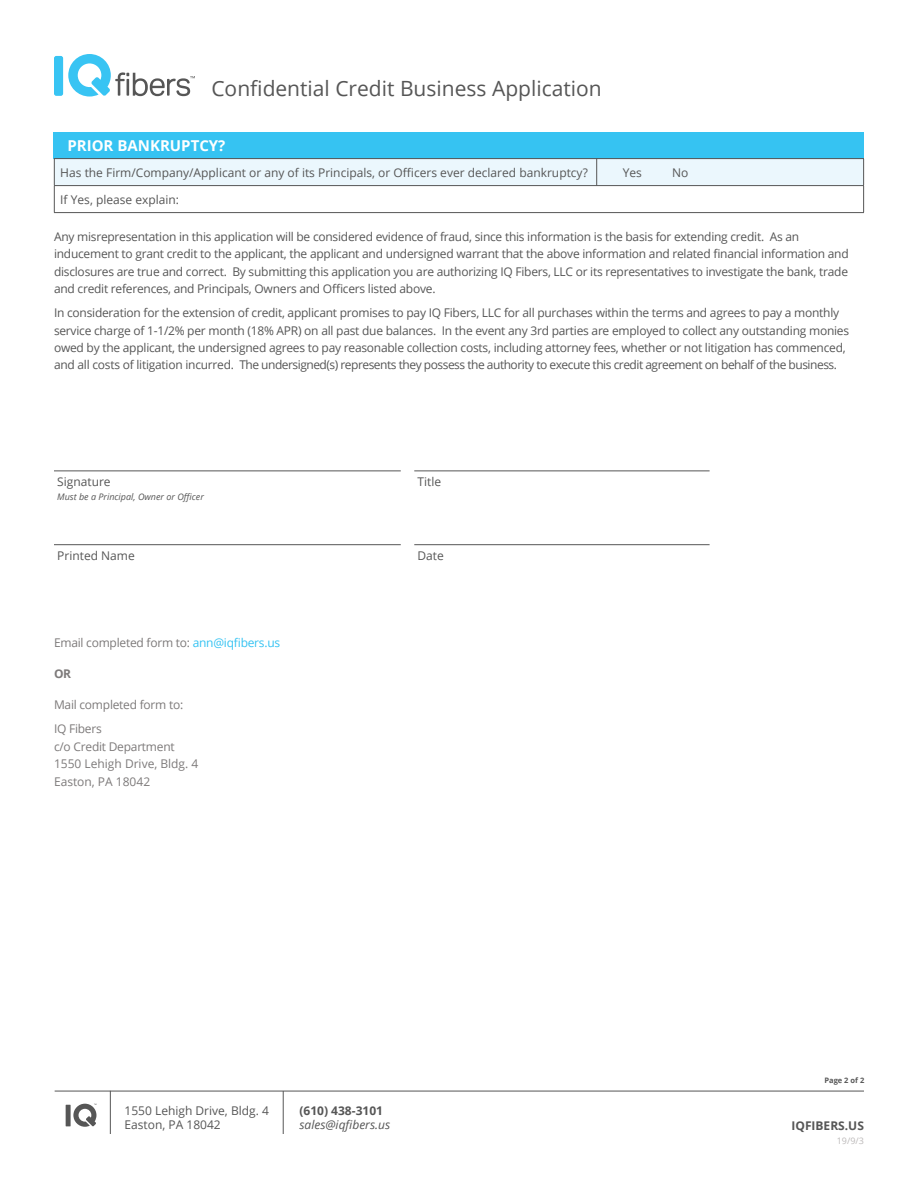
<style>
.page{position:relative;width:918px;height:1188px;background:#fff}
.page>*{position:absolute;margin:0;border:0;box-sizing:border-box;transform-origin:0 0}
.t1{font:21px "Open Sans";color:#565656}
.t2{font:700 15px "Open Sans";color:#fff}
.t3{font:12px/17.4px "Open Sans";letter-spacing:-.02em;color:#565656}
.t4{font:12px/14.4px "Open Sans";color:#565656}
.t5{font:12px/24.2px "Open Sans";letter-spacing:-.02em;color:#7d7a7a}
.t6{font:12px/17.4px "Open Sans";color:#7d7a7a}
.t7{font:700 12px "Open Sans";color:#565656}
.t8{font:italic 12px "Open Sans";color:#565656}
.t9{font:700 12px "Open Sans";color:#7d7a7a}
.t10{font:italic 9px "Open Sans";color:#565656}
.t11{font:9px "Open Sans";color:#bcb9b9}
.t12{font:700 7.5px "Open Sans";color:#565656}
.s1{color:#36c3f2}
</style>
<div class="page">
<div style="left:54px;top:132px;width:810px;height:27px;background:#36c3f2"></div>
<div style="left:54px;top:159px;width:810px;height:27px;background:#ebf7fd"></div>
<hr style="left:54px;top:185px;width:810px;height:1px;background:#565656">
<hr style="left:54px;top:212px;width:810px;height:1px;background:#565656">
<hr style="left:54px;top:158px;width:810px;height:1px;background:#565656">
<svg style="left:54px;top:159px;width:1px;height:53px"></svg>
<svg style="left:863px;top:159px;width:1px;height:53px"></svg>
<div style="left:54px;top:56px;width:9px;height:40px;background:#38c4f3;border-radius:2px"></div>
<svg style="left:68px;top:54px;width:127px;height:43px"></svg>
<svg style="left:596px;top:159px;width:1px;height:26px"></svg>
<hr style="left:54px;top:471px;width:347px;height:1px;background:#565656">
<hr style="left:54px;top:544px;width:347px;height:1px;background:#565656">
<hr style="left:414px;top:471px;width:296px;height:1px;background:#565656">
<hr style="left:414px;top:544px;width:296px;height:1px;background:#565656">
<hr style="left:110px;top:1091px;width:1px;height:43px;background:#565656">
<hr style="left:283px;top:1091px;width:1px;height:43px;background:#565656">
<hr style="left:55px;top:1091px;width:809px;height:1px;background:#565656">
<div style="left:66px;top:1105px;width:5px;height:21px;background:#565656"></div>
<svg style="left:73px;top:1104px;width:23px;height:23px"></svg>
<h1 class="t1" style="left:211px;top:74px;width:392px">Confidential Credit Business Application</h1>
<p class="t2" style="left:67px;top:135px;width:160px">PRIOR BANKRUPTCY?</p>
<p class="t4" style="left:60px;top:165px;width:529px">Has the Firm/Company/Applicant or any of its Principals, or Officers ever declared bankruptcy?</p>
<p class="t4" style="left:60px;top:192px;width:120px">If Yes, please explain:</p>
<p class="t3" style="left:623px;top:164px;width:21px">Yes</p>
<p class="t3" style="left:672px;top:164px;width:18px">No</p>
<p class="t3" style="left:54px;top:227px;width:796px">Any misrepresentation in this application will be considered evidence of fraud, since this information is the basis for extending credit. As an inducement to grant credit to the applicant, the applicant and undersigned warrant that the above information and related financial information and disclosures are true and correct. By submitting this application you are authorizing IQ Fibers, LLC or its representatives to investigate the bank, trade and credit references, and Principals, Owners and Officers listed above.</p>
<p class="t3" style="left:54px;top:304px;width:797px">In consideration for the extension of credit, applicant promises to pay IQ Fibers, LLC for all purchases within the terms and agrees to pay a monthly service charge of 1-1/2% per month (18% APR) on all past due balances. In the event any 3rd parties are employed to collect any outstanding monies owed by the applicant, the undersigned agrees to pay reasonable collection costs, including attorney fees, whether or not litigation has commenced, and all costs of litigation incurred. The undersigned(s) represents they possess the authority to execute this credit agreement on behalf of the business.</p>
<p class="t4" style="left:57px;top:475px;width:55px">Signature</p>
<p class="t10" style="left:57px;top:491px;width:148px">Must be a Principal, Owner or Officer</p>
<p class="t4" style="left:57px;top:548px;width:79px">Printed Name</p>
<p class="t5" style="left:54px;top:631px;width:228px">Email completed form to: <span class="s1">ann@iqfibers.us</span></p>
<p class="t9" style="left:54px;top:666px;width:19px">OR</p>
<p class="t5" style="left:54px;top:692px;width:131px">Mail completed form to:<br>IQ Fibers</p>
<p class="t6" style="left:54px;top:737px;width:146px">c/o Credit Department<br>1550 Lehigh Drive, Bldg. 4<br>Easton, PA 18042</p>
<p class="t3" style="left:418px;top:473px;width:25px">Title</p>
<p class="t3" style="left:418px;top:547px;width:28px">Date</p>
<p class="t4" style="left:125px;top:1103px;width:146px">1550 Lehigh Drive, Bldg. 4<br>Easton, PA 18042</p>
<p class="t7" style="left:299px;top:1102px;width:85px">(610) 438-3101</p>
<p class="t8" style="left:299px;top:1117px;width:92px">sales@iqfibers.us</p>
<p class="t12" style="left:824px;top:1075px;width:41px">Page 2 of 2</p>
<p class="t7" style="left:792px;top:1117px;width:74px">IQFIBERS.US</p>
<p class="t11" style="left:837px;top:1134px;width:29px">19/9/3</p>
</div>
